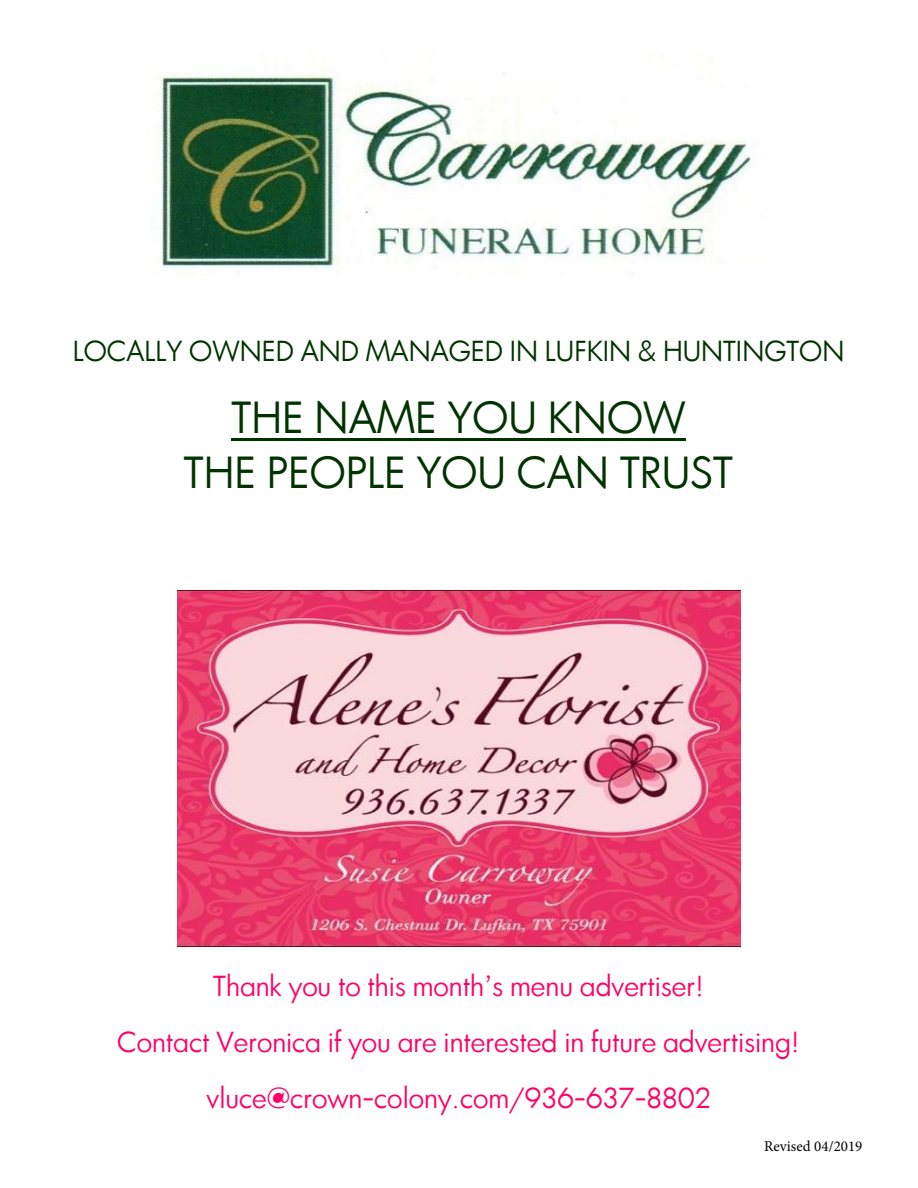
<style>
.page{position:relative;width:918px;height:1188px;background:#fff}
.page>*{position:absolute;margin:0;border:0;box-sizing:border-box;transform-origin:0 0}
.t1{font:42px/55.2px "Luz Sans";color:#030;text-align:center}
.t2{font:27px/55.9px "Luz Sans";color:#f06;text-align:center}
.t3{font:27px "Luz Sans";color:#030}
.t4{font:15px "Minion Pro";color:#000}
</style>
<div class="page">
<hr style="left:232px;top:438px;width:454px;height:3px;background:#030">
<img style="left:161px;top:73px;width:590px;height:200px">
<img style="left:177px;top:590px;width:563px;height:357px">
<p class="t3" style="left:73px;top:333px;width:773px">LOCALLY OWNED AND MANAGED IN LUFKIN &amp; HUNTINGTON</p>
<h1 class="t1" style="left:184px;top:390px;width:551px">THE NAME YOU KNOW<br>THE PEOPLE YOU CAN TRUST</h1>
<p class="t2" style="left:117px;top:958px;width:684px">Thank you to this month’s menu advertiser!<br>Contact Veronica if you are interested in future advertising! vluce@crown-colony.com/936-637-8802</p>
<p class="t4" style="left:764px;top:1137px;width:100px">Revised 04/2019</p>
</div>
